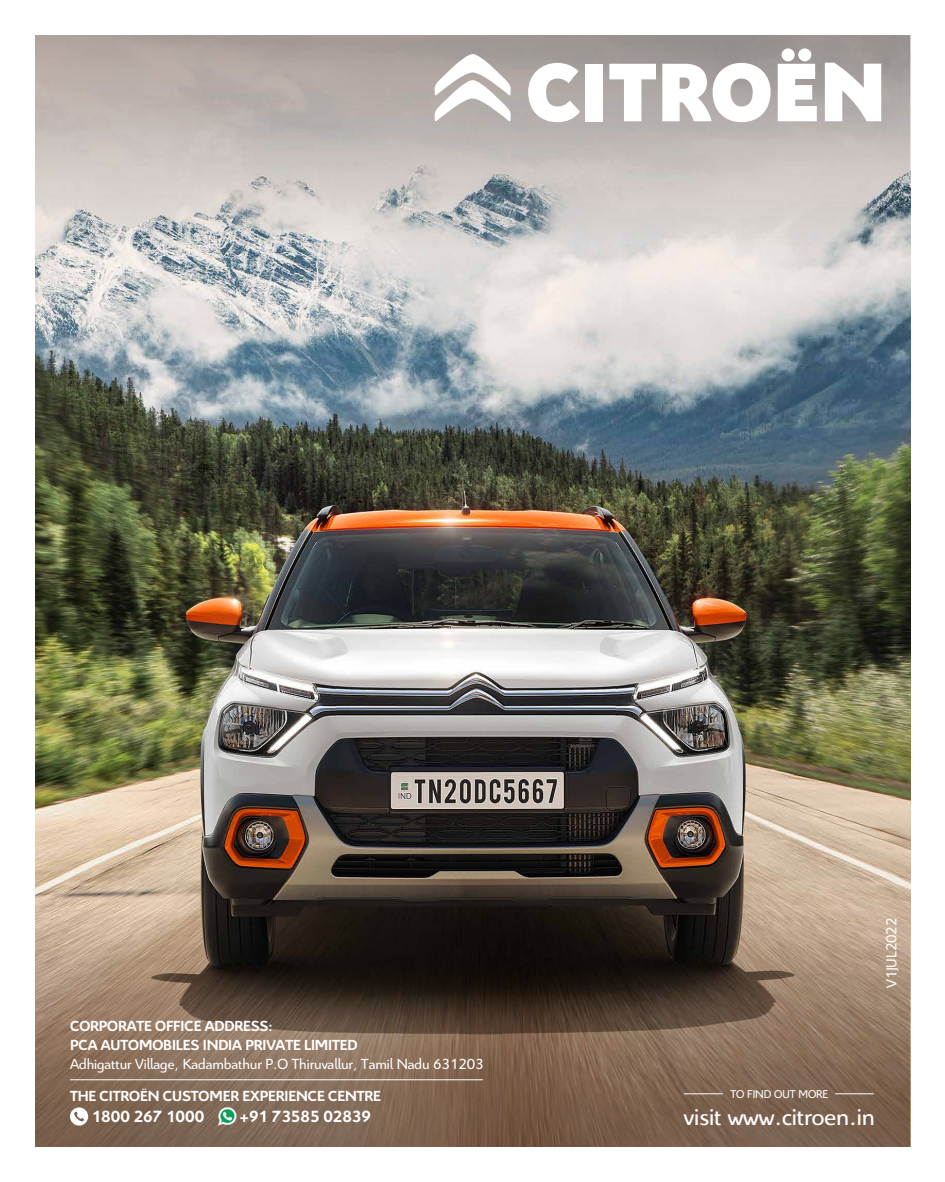
<style>
.page{position:relative;width:945px;height:1182px;background:#fff}
.page>*{position:absolute;margin:0;border:0;box-sizing:border-box;transform-origin:0 0}
.t1{font:27.12px "Citroen";letter-spacing:-.005em;color:#fff}
.t2{font:700 17.5px "Citroen";letter-spacing:-.005em;color:#fff}
.t3{font:700 15.75px/18.9px "Citroen";letter-spacing:-.005em;color:#fff}
.t4{font:15.75px "Citroen";letter-spacing:-.005em;color:#fff}
.t5{font:12.25px "Citroen";letter-spacing:-.005em;color:#fff}
</style>
<div class="page">
<img style="left:35px;top:254px;width:875px;height:630px">
<svg style="left:35px;top:884px;width:875px;height:262px;background:#6f5a4a"></svg>
<svg style="left:35px;top:35px;width:875px;height:219px;background:#c0bab8"></svg>
<svg style="left:435px;top:54px;width:76px;height:67px"></svg>
<svg style="left:528px;top:63px;width:52px;height:59px"></svg>
<div style="left:586px;top:64px;width:17px;height:57px;background:#fff"></div>
<svg style="left:609px;top:64px;width:47px;height:57px"></svg>
<svg style="left:662px;top:63px;width:109px;height:59px"></svg>
<svg style="left:778px;top:48px;width:39px;height:73px"></svg>
<svg style="left:825px;top:63px;width:56px;height:58px"></svg>
<hr style="left:684px;top:1093px;width:39px;height:1px;background:#fff">
<hr style="left:835px;top:1093px;width:39px;height:1px;background:#fff">
<svg style="left:218px;top:1106px;width:19px;height:19px"></svg>
<svg style="left:70px;top:1107px;width:18px;height:18px"></svg>
<hr style="left:70px;top:1079px;width:413px;height:1px;background:#fff">
<p class="t3" style="left:70px;top:1016px;width:289px">CORPORATE OFFICE ADDRESS:<br>PCA AUTOMOBILES INDIA PRIVATE LIMITED</p>
<p class="t4" style="left:70px;top:1054px;width:415px">Adhigattur Village, Kadambathur P.O Thiruvallur, Tamil Nadu 631203</p>
<p class="t3" style="left:70px;top:1085px;width:312px">THE CITROËN CUSTOMER EXPERIENCE CENTRE</p>
<p class="t2" style="left:92px;top:1106px;width:114px">1800 267 1000</p>
<p class="t2" style="left:239px;top:1106px;width:133px">+91 73585 02839</p>
<p class="t4" style="left:882px;top:987px;width:72px;rotate:-90deg">V1JUL2022</p>
<p class="t5" style="left:730px;top:1087px;width:100px">TO FIND OUT MORE</p>
<h1 class="t1" style="left:684px;top:1100px;width:193px">visit www.citroen.in</h1>
</div>
